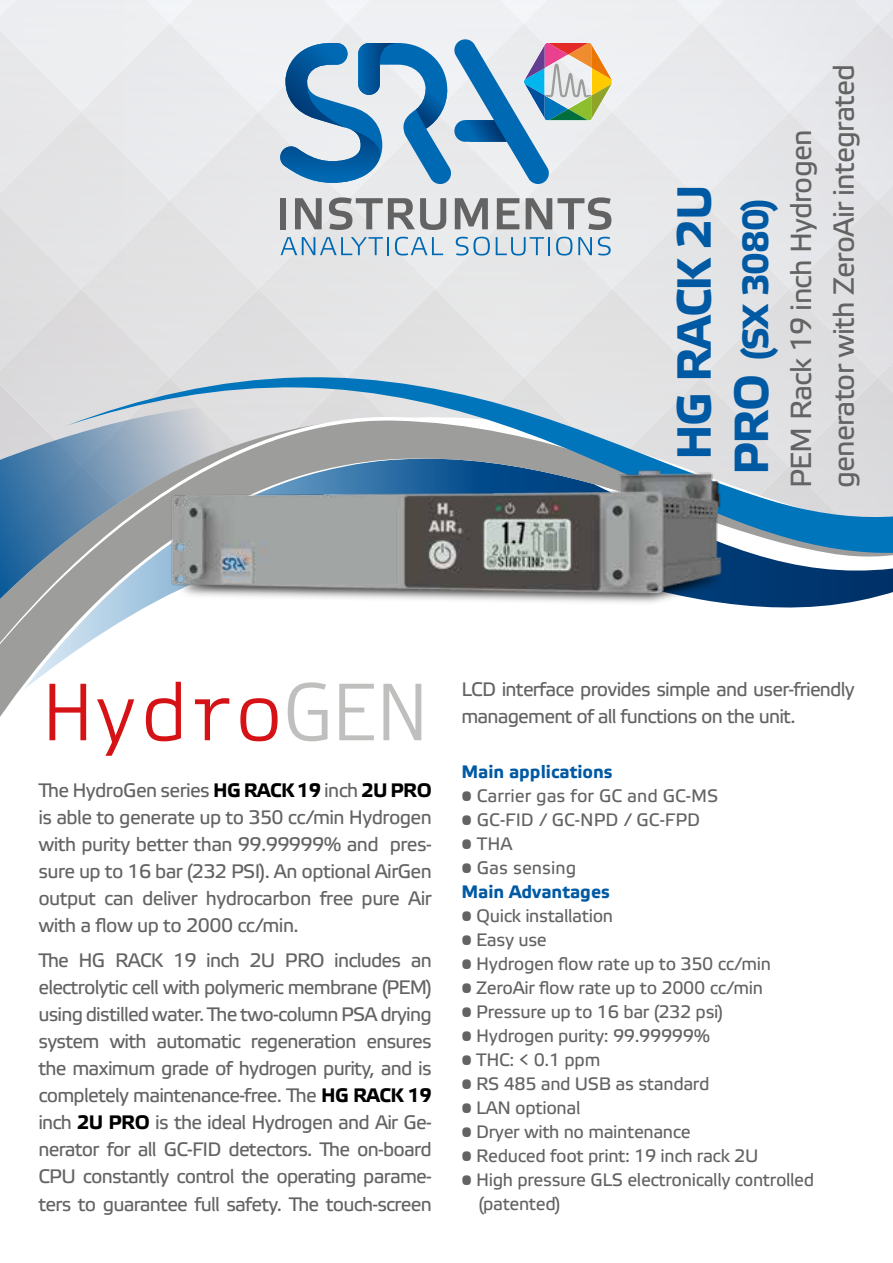
<style>
.page{position:relative;width:893px;height:1263px;background:#fff}
.page>*{position:absolute;margin:0;border:0;box-sizing:border-box;transform-origin:0 0}
.t1{font:81px "Elektra Mono Light Pro";letter-spacing:-.01em;color:#d51317}
.t2{font:700 47.85px "Elektra Text Pro";letter-spacing:-.03em;color:#0059a3}
.t3{font:700 36.3px "Elektra Text Pro";letter-spacing:-.03em;color:#0059a3}
.t4{font:29.1px/42.9px "Elektra Text Pro";letter-spacing:-.03em;color:#646363}
.t5{font:19.5px/27px "Elektra Text Pro";letter-spacing:-.04em;color:#646363;text-align:justify}
.t6{font:18px/24px "Elektra Text Pro";letter-spacing:-.02em;color:#646363}
.t7{font:18px "Elektra Text Pro";color:#646363}
.t8{font:700 18px "Elektra Text Pro";color:#0059a3}
.s1{font-size:47.85px}
.s2{color:#bfbfbe}
.s3{font-weight:700;color:#000}
</style>
<div class="page">
<img style="left:170px;top:0;width:177px;height:375px">
<img style="left:347px;top:0;width:177px;height:375px">
<div style="left:128px;top:0;width:84px;height:23px;background:#eeeff2"></div>
<div style="left:305px;top:0;width:84px;height:23px;background:#eef0f2"></div>
<div style="left:789px;top:23px;width:104px;height:352px;background:#e2e3e6"></div>
<div style="left:481px;top:0;width:86px;height:23px;background:#eef0f3"></div>
<div style="left:658px;top:0;width:86px;height:23px;background:#eceef0"></div>
<svg style="left:0;top:415px;width:893px;height:193px"></svg>
<svg style="left:0;top:454px;width:429px;height:263px"></svg>
<svg style="left:67px;top:375px;width:826px;height:180px;background:#afc1ce"></svg>
<div style="left:280px;top:198px;width:6px;height:31px;background:#646363"></div>
<svg style="left:295px;top:198px;width:27px;height:31px"></svg>
<svg style="left:329px;top:197px;width:117px;height:33px;background:#b0b0b1"></svg>
<svg style="left:455px;top:198px;width:33px;height:31px"></svg>
<svg style="left:497px;top:198px;width:22px;height:31px"></svg>
<svg style="left:526px;top:197px;width:85px;height:33px;background:#aeaeaf"></svg>
<svg style="left:281px;top:237px;width:108px;height:18px;background:#afc8da"></svg>
<svg style="left:395px;top:237px;width:48px;height:19px"></svg>
<svg style="left:456px;top:237px;width:34px;height:19px"></svg>
<svg style="left:496px;top:237px;width:54px;height:19px"></svg>
<svg style="left:556px;top:237px;width:16px;height:19px"></svg>
<svg style="left:578px;top:237px;width:14px;height:18px"></svg>
<svg style="left:598px;top:237px;width:13px;height:19px"></svg>
<svg style="left:279px;top:38px;width:334px;height:146px;background:#98b7ce"></svg>
<img style="left:159px;top:455px;width:574px;height:152px">
<h2 class="t2" style="left:668px;top:460px;width:277px;rotate:-90deg">HG RACK 2U</h2>
<h3 class="t3" style="left:735px;top:475px;width:279px;rotate:-90deg"><span class="s1">PRO</span> (SX 3080)</h3>
<h3 class="t4" style="left:781px;top:488px;width:425px;rotate:-90deg">PEM Rack 19 inch Hydrogen generator with ZeroAir integrated</h3>
<h1 class="t1" style="left:44px;top:669px;width:385px">Hydro<span class="s2">GEN</span></h1>
<p class="t5" style="left:38px;top:777px;width:395px">The HydroGen series <span class="s3">HG RACK 19</span> inch <span class="s3">2U PRO </span>is able to generate up to 350 cc/min Hydrogen with purity better than 99.99999% and pres&shy;sure up to 16 bar (232 PSI). An optional AirGen output can deliver hydrocarbon free pure Air with a flow up to 2000 cc/min.</p>
<p class="t5" style="left:38px;top:948px;width:395px">The HG RACK 19 inch 2U PRO includes an electrolytic cell with polymeric membrane (PEM) using distilled water. The two-column PSA drying system with automatic regeneration ensures the maximum grade of hydrogen purity, and is completely maintenance-free. The <span class="s3">HG RACK 19 </span>inch <span class="s3">2U PRO</span> is the ideal Hydrogen and Air Ge&shy;nerator for all GC-FID detectors. The on-board CPU constantly control the operating parame&shy;ters to guarantee full safety. The touch-screen</p>
<p class="t5" style="left:461px;top:676px;width:395px">LCD interface provides simple and user-friendly management of all functions on the unit.</p>
<p class="t8" style="left:461px;top:762px;width:153px">Main applications</p>
<p class="t7" style="left:461px;top:786px;width:259px">• Carrier gas for GC and GC-MS</p>
<p class="t7" style="left:461px;top:810px;width:240px">• GC-FID / GC-NPD / GC-FPD</p>
<p class="t6" style="left:461px;top:832px;width:53px">• THA</p>
<p class="t7" style="left:461px;top:858px;width:116px">• Gas sensing</p>
<p class="t8" style="left:461px;top:882px;width:150px">Main Advantages</p>
<p class="t6" style="left:461px;top:904px;width:153px">• Quick installation</p>
<p class="t6" style="left:461px;top:928px;width:87px">• Easy use</p>
<p class="t6" style="left:461px;top:952px;width:311px">• Hydrogen flow rate up to 350 cc/min</p>
<p class="t6" style="left:461px;top:976px;width:303px">• ZeroAir flow rate up to 2000 cc/min</p>
<p class="t6" style="left:461px;top:1000px;width:263px">• Pressure up to 16 bar (232 psi)</p>
<p class="t6" style="left:461px;top:1024px;width:250px">• Hydrogen purity: 99.99999%</p>
<p class="t6" style="left:461px;top:1048px;width:140px">• THC: &lt; 0.1 ppm</p>
<p class="t6" style="left:461px;top:1072px;width:250px">• RS 485 and USB as standard</p>
<p class="t6" style="left:461px;top:1096px;width:121px">• LAN optional</p>
<p class="t6" style="left:461px;top:1120px;width:231px">• Dryer with no maintenance</p>
<p class="t6" style="left:461px;top:1144px;width:298px">• Reduced foot print: 19 inch rack 2U</p>
<p class="t6" style="left:478px;top:1168px;width:337px;text-indent:-17px">• High pressure GLS electronically controlled (patented)</p>
</div>
